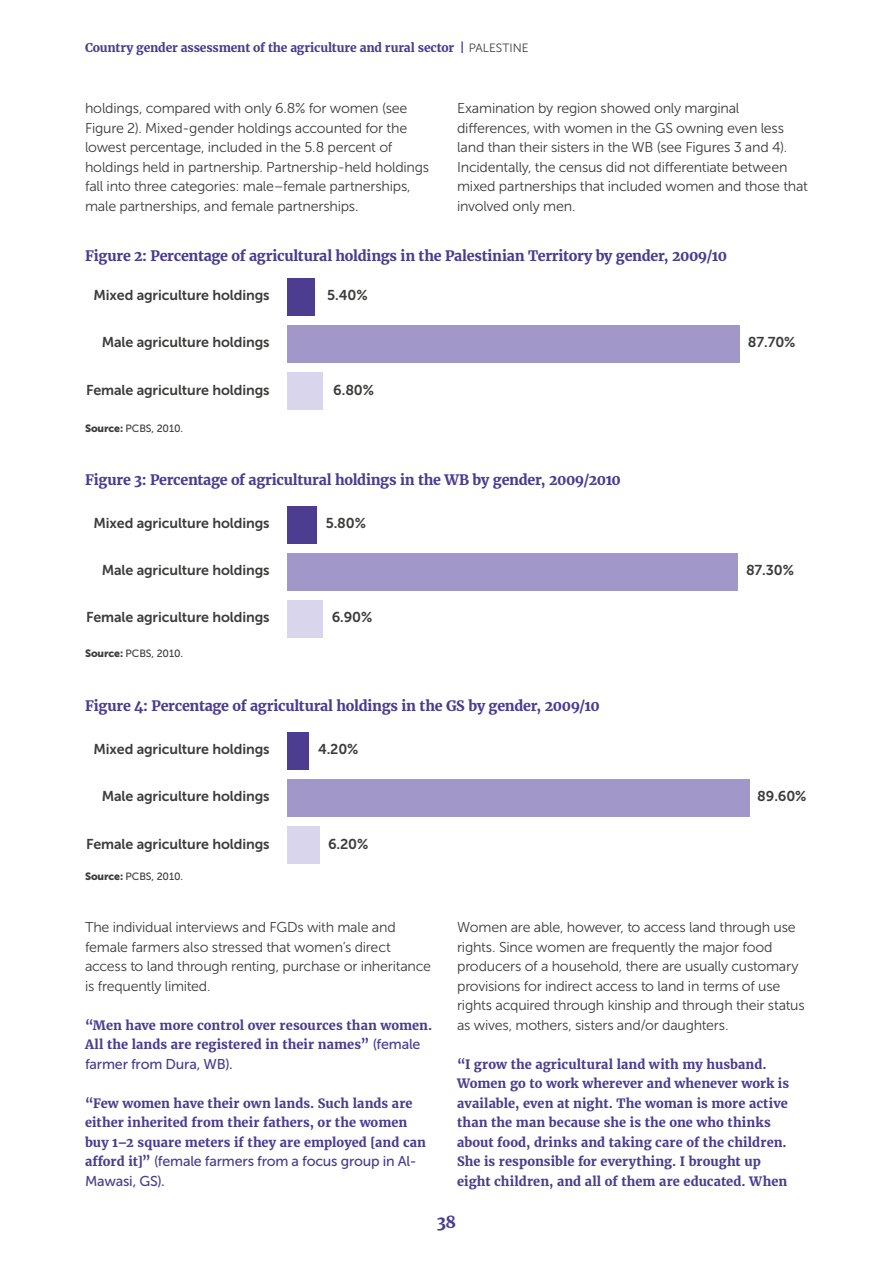
<style>
.page{position:relative;width:893px;height:1263px;background:#fff}
.page>*{position:absolute;margin:0;border:0;box-sizing:border-box;transform-origin:0 0}
.t1{font:700 16.5px "Merriweather";color:#4c3c90}
.TEXT{font:14.25px/19.5px "Museo Sans 300";letter-spacing:-.015em;color:#3c3c3b}
.t2{font:14.25px "Museo Sans 700";letter-spacing:-.01em;color:#3c3c3b}
.GRAPH_TITLE{font:700 14.25px "Merriweather";letter-spacing:-.02em;color:#4c3c90}
.TEXT-2{font:14.25px/19.5px "Museo Sans 500";letter-spacing:-.015em;color:#4c3c90}
.TEXT-3{font:700 12.75px/19.5px "Merriweather";letter-spacing:.005em;color:#4c3c90}
.t3{font:700 12px "Merriweather";letter-spacing:-.01em;color:#4c3c90}
.SOURCE{font:10.5px "Museo Sans 500";letter-spacing:-.01em;color:#3c3c3b}
.s1{font-family:"Museo Sans 300";font-weight:400;color:#3c3c3b}
.s2{font-family:"Museo Sans 900"}
.s3{font-family:"Museo Sans 500";font-weight:400;font-size:14.25px}
.s4{font-family:"Merriweather";font-weight:700;font-size:12.75px}
</style>
<div class="page">
<div style="left:287px;top:373px;width:35px;height:37px;background:#d9d5ec"></div>
<div style="left:287px;top:326px;width:453px;height:37px;background:#a197c9"></div>
<div style="left:287px;top:279px;width:28px;height:37px;background:#4d3d91"></div>
<div style="left:287px;top:600px;width:36px;height:37px;background:#d9d5ec"></div>
<div style="left:287px;top:553px;width:451px;height:38px;background:#a197c9"></div>
<div style="left:287px;top:506px;width:30px;height:38px;background:#4d3d91"></div>
<div style="left:287px;top:826px;width:32px;height:38px;background:#d9d5ec"></div>
<div style="left:287px;top:780px;width:462px;height:37px;background:#a197c9"></div>
<div style="left:287px;top:733px;width:22px;height:37px;background:#4d3d91"></div>
<p class="t3" style="left:85px;top:39px;width:445px">Country gender assessment of the agriculture and rural sector | <span class="s1">PALESTINE</span></p>
<p class="TEXT" style="left:85px;top:98px;width:346px">holdings, compared with only 6.8% for women (see Figure 2). Mixed-gender holdings accounted for the lowest percentage, included in the 5.8 percent of holdings held in partnership. Partnership-held holdings fall into three categories: male–female partnerships, male partnerships, and female partnerships.</p>
<p class="TEXT" style="left:457px;top:98px;width:352px">Examination by region showed only marginal differences, with women in the GS owning even less land than their sisters in the WB (see Figures 3 and 4).<br>Incidentally, the census did not differentiate between mixed partnerships that included women and those that involved only men.</p>
<p class="GRAPH_TITLE" style="left:85px;top:246px;width:643px">Figure 2: Percentage of agricultural holdings in the Palestinian Territory by gender, 2009/10</p>
<p class="t2" style="left:93px;top:287px;width:178px">Mixed agriculture holdings</p>
<p class="t2" style="left:327px;top:287px;width:42px">5.40%</p>
<p class="t2" style="left:102px;top:335px;width:169px">Male agriculture holdings</p>
<p class="t2" style="left:748px;top:335px;width:49px">87.70%</p>
<p class="t2" style="left:86px;top:382px;width:185px">Female agriculture holdings</p>
<p class="t2" style="left:333px;top:382px;width:42px">6.80%</p>
<p class="SOURCE" style="left:85px;top:422px;width:99px"><span class="s2">Source:</span> PCBS, 2010.</p>
<p class="GRAPH_TITLE" style="left:85px;top:471px;width:537px">Figure 3: Percentage of agricultural holdings in the WB by gender, 2009/2010</p>
<p class="t2" style="left:93px;top:515px;width:178px">Mixed agriculture holdings</p>
<p class="t2" style="left:102px;top:562px;width:169px">Male agriculture holdings</p>
<p class="t2" style="left:86px;top:609px;width:185px">Female agriculture holdings</p>
<p class="SOURCE" style="left:85px;top:648px;width:99px"><span class="s2">Source:</span> PCBS, 2010.</p>
<p class="t2" style="left:326px;top:515px;width:42px">5.80%</p>
<p class="t2" style="left:332px;top:609px;width:42px">6.90%</p>
<p class="GRAPH_TITLE" style="left:85px;top:696px;width:516px">Figure 4: Percentage of agricultural holdings in the GS by gender, 2009/10</p>
<p class="t2" style="left:93px;top:741px;width:178px">Mixed agriculture holdings</p>
<p class="t2" style="left:102px;top:788px;width:169px">Male agriculture holdings</p>
<p class="t2" style="left:86px;top:836px;width:185px">Female agriculture holdings</p>
<p class="SOURCE" style="left:85px;top:871px;width:99px"><span class="s2">Source:</span> PCBS, 2010.</p>
<p class="t2" style="left:318px;top:741px;width:42px">4.20%</p>
<p class="t2" style="left:328px;top:836px;width:42px">6.20%</p>
<p class="t2" style="left:746px;top:562px;width:49px">87.30%</p>
<p class="t2" style="left:757px;top:788px;width:51px">89.60%</p>
<p class="TEXT" style="left:85px;top:917px;width:348px">The individual interviews and FGDs with male and female farmers also stressed that women’s direct access to land through renting, purchase or inheritance is frequently limited.</p>
<p class="TEXT-3" style="left:85px;top:1015px;width:349px">“Men have more control over resources than women.<br>All the lands are registered in their names” <span class="s3">(female</span></p>
<p class="TEXT-2" style="left:85px;top:1054px;width:149px">farmer from Dura, WB).</p>
<p class="TEXT-3" style="left:85px;top:1093px;width:342px">“Few women have their own lands. Such lands are either inherited from their fathers, or the women buy 1–2 square meters if they are employed [and can</p>
<p class="TEXT-2" style="left:85px;top:1151px;width:333px"><span class="s4">afford it]”</span> (female farmers from a focus group in Al-<br>Mawasi, GS).</p>
<p class="TEXT" style="left:457px;top:917px;width:349px">Women are able, however, to access land through use rights. Since women are frequently the major food producers of a household, there are usually customary provisions for indirect access to land in terms of use rights acquired through kinship and through their status as wives, mothers, sisters and/or daughters.</p>
<p class="TEXT-3" style="left:457px;top:1054px;width:334px">“I grow the agricultural land with my husband.<br>Women go to work wherever and whenever work is available, even at night. The woman is more active than the man because she is the one who thinks about food, drinks and taking care of the children.<br>She is responsible for everything. I brought up eight children, and all of them are educated. When</p>
<p class="t1" style="left:437px;top:1211px;width:21px">38</p>
</div>
